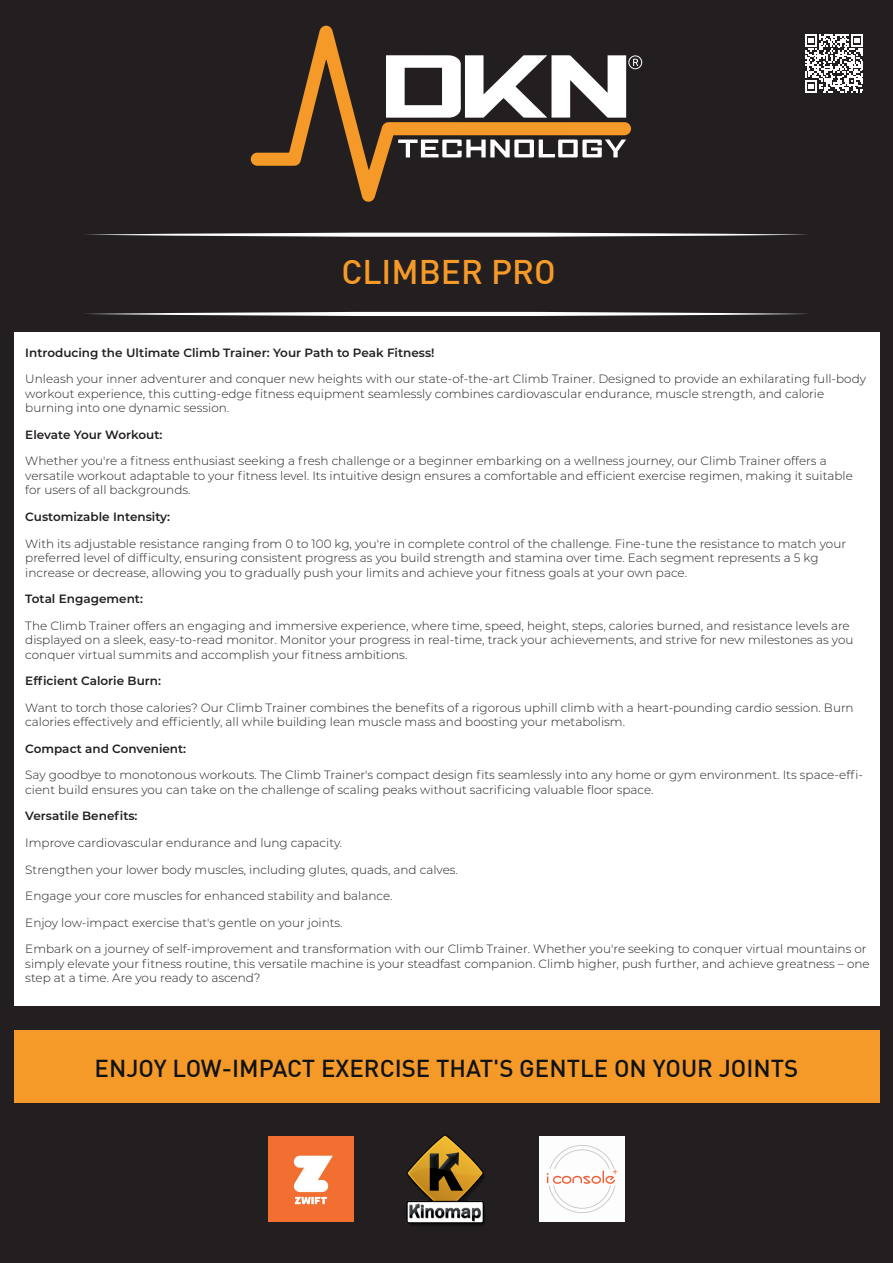
<style>
.page{position:relative;width:893px;height:1263px;background:#231f20}
.page>*{position:absolute;margin:0;border:0;box-sizing:border-box;transform-origin:0 0}
.t1{font:500 33.45px "DIN";color:#f59a29}
.t2{font:500 24px "DIN";color:#101315}
.t3{font:300 12px/14.5px "Montserrat";color:#231f20}
.t4{font:600 12px "Montserrat";color:#231f20}
</style>
<div class="page">
<svg style="left:250px;top:26px;width:381px;height:176px"></svg>
<svg style="left:398px;top:140px;width:228px;height:17px"></svg>
<svg style="left:386px;top:55px;width:256px;height:63px"></svg>
<svg style="left:805px;top:34px;width:58px;height:58px"></svg>
<svg style="left:85px;top:232px;width:723px;height:5px"></svg>
<svg style="left:85px;top:311px;width:723px;height:5px"></svg>
<div style="left:14px;top:1030px;width:865px;height:72px;background:#f59a29"></div>
<div style="left:14px;top:332px;width:865px;height:674px;background:#fff"></div>
<div style="left:13px;top:346px;width:426px;height:666px;background:#fff"></div>
<div style="left:455px;top:346px;width:426px;height:666px;background:#fff"></div>
<img style="left:269px;top:1136px;width:85px;height:85px">
<img style="left:539px;top:1136px;width:85px;height:85px">
<img style="left:406px;top:1134px;width:79px;height:91px">
<h1 class="t1" style="left:341px;top:250px;width:216px">CLIMBER PRO</h1>
<p class="t4" style="left:25px;top:344px;width:411px">Introducing the Ultimate Climb Trainer: Your Path to Peak Fitness!</p>
<p class="t3" style="left:25px;top:371px;width:842px">Unleash your inner adventurer and conquer new heights with our state-of-the-art Climb Trainer. Designed to provide an exhilarating full-body workout experience, this cutting-edge fitness equipment seamlessly combines cardiovascular endurance, muscle strength, and calorie burning into one dynamic session.</p>
<p class="t4" style="left:25px;top:426px;width:139px">Elevate Your Workout:</p>
<p class="t3" style="left:25px;top:453px;width:829px">Whether you're a fitness enthusiast seeking a fresh challenge or a beginner embarking on a wellness journey, our Climb Trainer offers a versatile workout adaptable to your fitness level. Its intuitive design ensures a comfortable and efficient exercise regimen, making it suitable for users of all backgrounds.</p>
<p class="t4" style="left:25px;top:508px;width:146px">Customizable Intensity:</p>
<p class="t3" style="left:25px;top:536px;width:822px">With its adjustable resistance ranging from 0 to 100 kg, you're in complete control of the challenge. Fine-tune the resistance to match your preferred level of difficulty, ensuring consistent progress as you build strength and stamina over time. Each segment represents a 5 kg increase or decrease, allowing you to gradually push your limits and achieve your fitness goals at your own pace.</p>
<p class="t4" style="left:25px;top:590px;width:119px">Total Engagement:</p>
<p class="t3" style="left:25px;top:618px;width:830px">The Climb Trainer offers an engaging and immersive experience, where time, speed, height, steps, calories burned, and resistance levels are displayed on a sleek, easy-to-read monitor. Monitor your progress in real-time, track your achievements, and strive for new milestones as you conquer virtual summits and accomplish your fitness ambitions.</p>
<p class="t4" style="left:25px;top:672px;width:137px">Efficient Calorie Burn:</p>
<p class="t3" style="left:25px;top:700px;width:830px">Want to torch those calories? Our Climb Trainer combines the benefits of a rigorous uphill climb with a heart-pounding cardio session. Burn calories effectively and efficiently, all while building lean muscle mass and boosting your metabolism.</p>
<p class="t4" style="left:25px;top:740px;width:162px">Compact and Convenient:</p>
<p class="t3" style="left:25px;top:767px;width:839px">Say goodbye to monotonous workouts. The Climb Trainer's compact design fits seamlessly into any home or gym environment. Its space-effi&shy;cient build ensures you can take on the challenge of scaling peaks without sacrificing valuable floor space.</p>
<p class="t4" style="left:25px;top:808px;width:114px">Versatile Benefits:</p>
<p class="t3" style="left:25px;top:835px;width:319px">Improve cardiovascular endurance and lung capacity.</p>
<p class="t3" style="left:25px;top:862px;width:434px">Strengthen your lower body muscles, including glutes, quads, and calves.</p>
<p class="t3" style="left:25px;top:888px;width:369px">Engage your core muscles for enhanced stability and balance.</p>
<p class="t3" style="left:25px;top:915px;width:319px">Enjoy low-impact exercise that's gentle on your joints.</p>
<p class="t3" style="left:25px;top:941px;width:846px">Embark on a journey of self-improvement and transformation with our Climb Trainer. Whether you're seeking to conquer virtual mountains or simply elevate your fitness routine, this versatile machine is your steadfast companion. Climb higher, push further, and achieve greatness – one step at a time. Are you ready to ascend?</p>
<h2 class="t2" style="left:95px;top:1053px;width:705px">ENJOY LOW-IMPACT EXERCISE THAT'S GENTLE ON YOUR JOINTS</h2>
</div>
